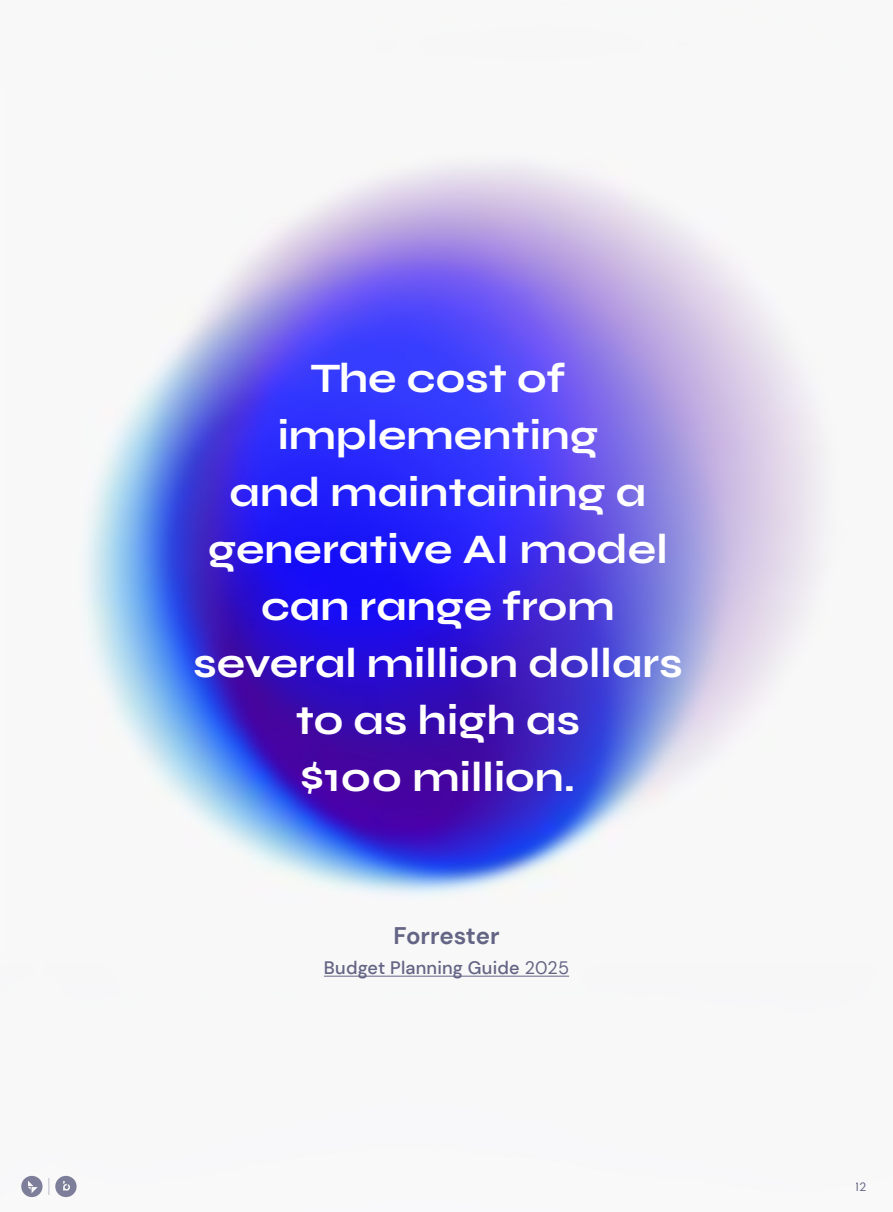
<style>
.page{position:relative;width:893px;height:1212px;background:#fff}
.page>*{position:absolute;margin:0;border:0;box-sizing:border-box;transform-origin:0 0}
.t1{font:700 42px/57px "Syne";color:#fff;text-align:center}
.t2{font:700 24px "DM Sans";letter-spacing:-.005em;color:#676889}
.t3{font:500 18px "DM Sans";letter-spacing:.01em;color:#676889}
.t4{font:12px "DM Sans";color:#02043b}
.s1{font-weight:400}
</style>
<div class="page">
<img style="left:48px;top:158px;width:784px;height:1037px">
<svg style="left:49px;top:1176px;width:4px;height:19px"></svg>
<svg style="left:21px;top:1175px;width:22px;height:23px"></svg>
<svg style="left:53px;top:1174px;width:26px;height:24px"></svg>
<svg style="left:319px;top:953px;width:255px;height:31px"></svg>
<p class="t1" style="left:193px;top:349px;width:491px">The cost of implementing<br>and maintaining a generative AI model can range from several million dollars to as high as<br>$100 million.</p>
<p class="t2" style="left:393px;top:921px;width:108px">Forrester</p>
<p class="t3" style="left:324px;top:957px;width:247px">Budget Planning Guide <span class="s1">2025</span></p>
<p class="t4" style="left:856px;top:1179px;width:12px">12</p>
</div>
